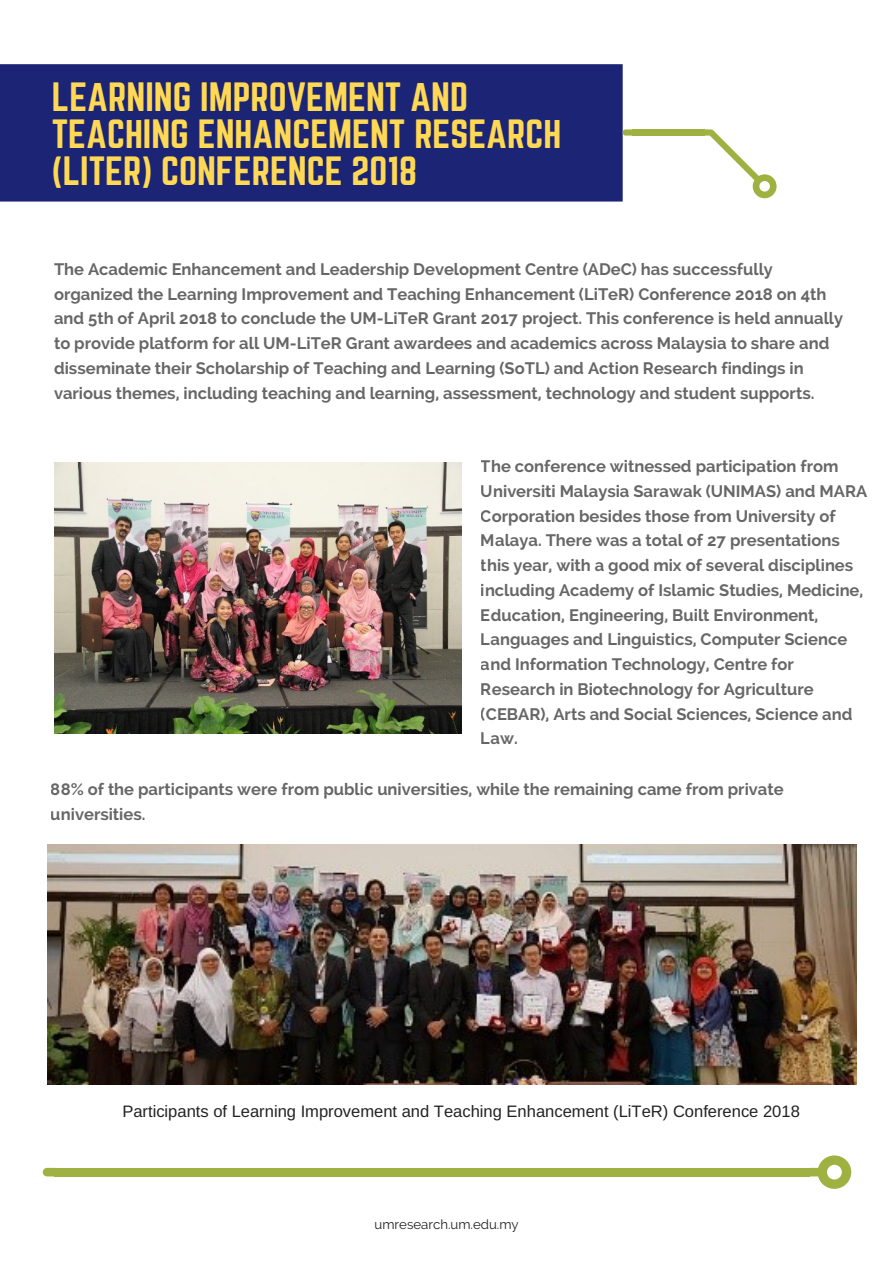
<style>
.page{position:relative;width:893px;height:1263px;background:#fff}
.page>*{position:absolute;margin:0;border:0;box-sizing:border-box;transform-origin:0 0}
.t1{font:35.85px/37.2px "Norwester";color:#ffd953}
.t2{font:700 16.5px/24.8px "Raleway";color:#000}
.t3{font:16.5px "Arimo";color:#222}
.t4{font:13.2px "Raleway";color:#222}
</style>
<div class="page">
<div style="left:0;top:64px;width:623px;height:138px;background:#1c2476"></div>
<svg style="left:705px;top:129px;width:72px;height:69px"></svg>
<div style="left:759px;top:181px;width:11px;height:11px;background:#fff;border-radius:50%"></div>
<div style="left:633px;top:129px;width:72px;height:7px;background:#9fb140"></div>
<svg style="left:623px;top:129px;width:10px;height:7px"></svg>
<img style="left:54px;top:463px;width:408px;height:270px">
<img style="left:47px;top:844px;width:810px;height:240px">
<svg style="left:43px;top:1168px;width:12px;height:8px"></svg>
<div style="left:55px;top:1168px;width:755px;height:8px;background:#9fb140"></div>
<svg style="left:810px;top:1155px;width:41px;height:34px"></svg>
<div style="left:827px;top:1165px;width:15px;height:14px;background:#fff;border-radius:50%"></div>
<h1 class="t1" style="left:52px;top:80px;width:511px">LEARNING IMPROVEMENT AND<br>TEACHING ENHANCEMENT RESEARCH (LITER) CONFERENCE 2018</h1>
<p class="t2" style="left:54px;top:257px;width:791px">The Academic Enhancement and Leadership Development Centre (ADeC) has successfully organized the Learning Improvement and Teaching Enhancement (LiTeR) Conference 2018 on 4th and 5th of April 2018 to conclude the UM-LiTeR Grant 2017 project. This conference is held annually to provide platform for all UM-LiTeR Grant awardees and academics across Malaysia to share and disseminate their Scholarship of Teaching and Learning (SoTL) and Action Research findings in various themes, including teaching and learning, assessment, technology and student supports.</p>
<p class="t2" style="left:481px;top:454px;width:388px">The conference witnessed participation from Universiti Malaysia Sarawak (UNIMAS) and MARA Corporation besides those from University of Malaya. There was a total of 27 presentations this year, with a good mix of several disciplines including Academy of Islamic Studies, Medicine, Education, Engineering, Built Environment, Languages and Linguistics, Computer Science and Information Technology, Centre for Research in Biotechnology for Agriculture (CEBAR), Arts and Social Sciences, Science and Law.</p>
<p class="t2" style="left:51px;top:777px;width:734px">88% of the participants were from public universities, while the remaining came from private universities.</p>
<p class="t3" style="left:122px;top:1102px;width:679px">Participants of Learning Improvement and Teaching Enhancement (LiTeR) Conference 2018</p>
<p class="t4" style="left:375px;top:1216px;width:146px">umresearch.um.edu.my</p>
</div>
